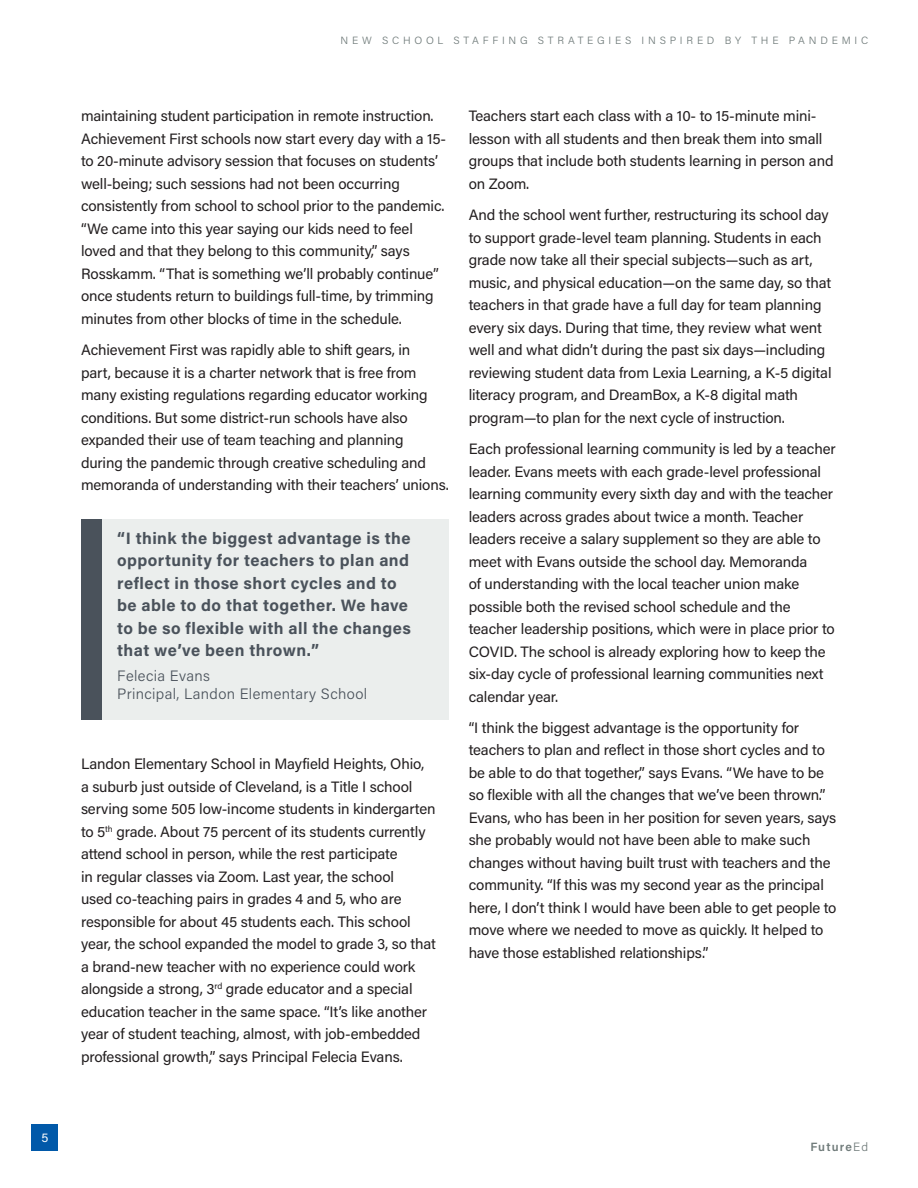
<style>
.page{position:relative;width:918px;height:1188px;background:#fff}
.page>*{position:absolute;margin:0;border:0;box-sizing:border-box;transform-origin:0 0}
.pull_quote{font:700 16.5px/22.5px "Acumin Pro";letter-spacing:.025em;color:#4a525b}
.text1_Acumin_Reg{font:15px/22.5px "Acumin Pro";letter-spacing:-.01em;color:#231f20}
.pull_quote_author{font:300 15px/18px "Acumin Pro";letter-spacing:.025em;color:#4a525b}
.t1{font:600 12px "Acumin Pro";letter-spacing:.09em;color:#707b7a}
.t2{font:12px "Acumin Pro";color:#fff}
.t3{font:300 10.5px "Acumin Pro";letter-spacing:.36em;color:#707b7a}
.s1{font-weight:300}
</style>
<div class="page">
<div style="left:32px;top:1124px;width:26px;height:27px;background:#0159a9"></div>
<div style="left:102px;top:519px;width:347px;height:201px;background:#ebeeed"></div>
<div style="left:81px;top:519px;width:21px;height:201px;background:#4a525b"></div>
<p class="t2" style="left:42px;top:1129px;width:8px">5</p>
<p class="t3" style="left:340px;top:34px;width:529px">NEW SCHOOL STAFFING STRATEGIES INSPIRED BY THE PANDEMIC</p>
<p class="text1_Acumin_Reg" style="left:81px;top:104px;width:367px">maintaining student participation in remote instruction.<br>Achievement First schools now start every day with a 15- to 20-minute advisory session that focuses on students’ well-being; such sessions had not been occurring consistently from school to school prior to the pandemic. “We came into this year saying our kids need to feel loved and that they belong to this community,” says Rosskamm. “That is something we’ll probably continue” once students return to buildings full-time, by trimming minutes from other blocks of time in the schedule.</p>
<p class="text1_Acumin_Reg" style="left:81px;top:338px;width:369px">Achievement First was rapidly able to shift gears, in<br>part, because it is a charter network that is free from many existing regulations regarding educator working conditions. But some district-run schools have also expanded their use of team teaching and planning during the pandemic through creative scheduling and memoranda of understanding with their teachers’ unions.</p>
<p class="pull_quote" style="left:117px;top:526px;width:295px">“I think the biggest advantage is the opportunity for teachers to plan and reflect in those short cycles and to be able to do that together. We have to be so flexible with all the changes that we’ve been thrown.”</p>
<p class="pull_quote_author" style="left:117px;top:666px;width:252px">Felecia Evans<br>Principal, Landon Elementary School</p>
<p class="text1_Acumin_Reg" style="left:81px;top:752px;width:356px">Landon Elementary School in Mayfield Heights, Ohio, a suburb just outside of Cleveland, is a Title I school serving some 505 low-income students in kindergarten to 5<sup>th</sup> grade. About 75 percent of its students currently attend school in person, while the rest participate<br>in regular classes via Zoom. Last year, the school<br>used co-teaching pairs in grades 4 and 5, who are responsible for about 45 students each. This school year, the school expanded the model to grade 3, so that a brand-new teacher with no experience could work alongside a strong, 3<sup>rd</sup> grade educator and a special education teacher in the same space. “It’s like another year of student teaching, almost, with job-embedded professional growth,” says Principal Felecia Evans.</p>
<p class="text1_Acumin_Reg" style="left:469px;top:104px;width:366px">Teachers start each class with a 10- to 15-minute mini&shy;lesson with all students and then break them into small groups that include both students learning in person and on Zoom.</p>
<p class="text1_Acumin_Reg" style="left:469px;top:203px;width:364px">And the school went further, restructuring its school day to support grade-level team planning. Students in each grade now take all their special subjects—such as art, music, and physical education—on the same day, so that teachers in that grade have a full day for team planning every six days. During that time, they review what went well and what didn’t during the past six days—including reviewing student data from Lexia Learning, a K-5 digital literacy program, and DreamBox, a K-8 digital math program—to plan for the next cycle of instruction.</p>
<p class="text1_Acumin_Reg" style="left:469px;top:437px;width:369px">Each professional learning community is led by a teacher leader. Evans meets with each grade-level professional learning community every sixth day and with the teacher leaders across grades about twice a month. Teacher leaders receive a salary supplement so they are able to meet with Evans outside the school day. Memoranda<br>of understanding with the local teacher union make possible both the revised school schedule and the teacher leadership positions, which were in place prior to COVID. The school is already exploring how to keep the six-day cycle of professional learning communities next calendar year.</p>
<p class="text1_Acumin_Reg" style="left:469px;top:716px;width:369px">“I think the biggest advantage is the opportunity for teachers to plan and reflect in those short cycles and to be able to do that together,” says Evans. “We have to be so flexible with all the changes that we’ve been thrown.” Evans, who has been in her position for seven years, says she probably would not have been able to make such changes without having built trust with teachers and the community. “If this was my second year as the principal here, I don’t think I would have been able to get people to move where we needed to move as quickly. It helped to have those established relationships.”</p>
<p class="t1" style="left:810px;top:1139px;width:59px">Future<span class="s1">Ed</span></p>
</div>
